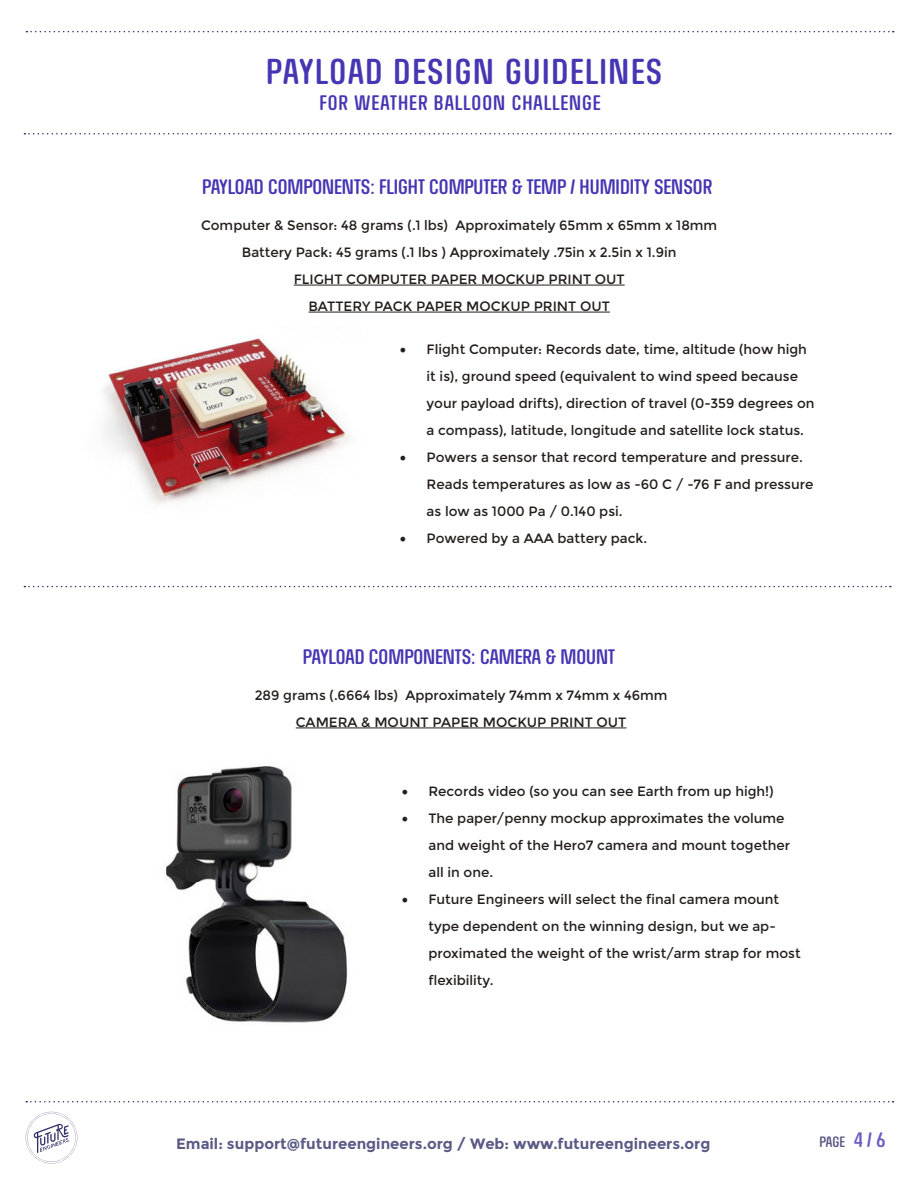
<style>
.page{position:relative;width:918px;height:1188px;background:#fff}
.page>*{position:absolute;margin:0;border:0;box-sizing:border-box;transform-origin:0 0}
.t1{font:36px "RICHARDMILLERROUNDED";letter-spacing:.05em;color:#4536b3}
.t2{font:21px "RICHARDMILLERROUNDED";color:#4536b3}
.t3{font:21px "RICHARDMILLERROUNDED";letter-spacing:.05em;color:#4536b3}
.t4{font:700 15px "Montserrat";color:#5a5a85}
.t5{font:15px "RICHARDMILLERROUNDED";color:#5a5a85}
.t6{font:13.5px/27px "Montserrat";color:#241e1b}
.s1{font-family:"Minion Pro";font-size:18px;color:#231f20}
.s2{font-size:21px;color:#6a5ec2}
</style>
<div class="page">
<svg style="left:26px;top:1101px;width:867px;height:1px"></svg>
<svg style="left:26px;top:1112px;width:51px;height:51px"></svg>
<svg style="left:26px;top:31px;width:868px;height:1px"></svg>
<svg style="left:24px;top:133px;width:867px;height:2px"></svg>
<hr style="left:294px;top:285px;width:331px;height:1px;background:#241e1b">
<hr style="left:309px;top:312px;width:301px;height:1px;background:#241e1b">
<img style="left:103px;top:338px;width:247px;height:167px">
<svg style="left:24px;top:586px;width:867px;height:1px"></svg>
<hr style="left:296px;top:728px;width:330px;height:1px;background:#241e1b">
<img style="left:164px;top:766px;width:184px;height:257px">
<p class="t1" style="left:266px;top:53px;width:398px">PAYLOAD DESIGN GUIDELINES</p>
<p class="t3" style="left:319px;top:91px;width:283px">FOR WEATHER BALLOON CHALLENGE</p>
<p class="t2" style="left:202px;top:176px;width:512px">PAYLOAD COMPONENTS: FLIGHT COMPUTER &amp; TEMP / HUMIDITY SENSOR</p>
<p class="t6" style="left:201px;top:212px;width:518px">Computer &amp; Sensor: 48 grams (.1 lbs) Approximately 65mm x 65mm x 18mm</p>
<p class="t6" style="left:242px;top:239px;width:436px">Battery Pack: 45 grams (.1 lbs ) Approximately .75in x 2.5in x 1.9in</p>
<p class="t6" style="left:294px;top:266px;width:332px">FLIGHT COMPUTER PAPER MOCKUP PRINT OUT</p>
<p class="t6" style="left:309px;top:293px;width:303px">BATTERY PACK PAPER MOCKUP PRINT OUT</p>
<p class="t6" style="left:427px;top:335px;width:389px;text-indent:-27px"><span class="s1">•</span> Flight Computer: Records date, time, altitude (how high it is), ground speed (equivalent to wind speed because your payload drifts), direction of travel (0-359 degrees on a compass), latitude, longitude and satellite lock status.</p>
<p class="t6" style="left:427px;top:443px;width:388px;text-indent:-27px"><span class="s1">•</span> Powers a sensor that record temperature and pressure.<br>Reads temperatures as low as -60 C / -76 F and pressure as low as 1000 Pa / 0.140 psi.</p>
<p class="t6" style="left:400px;top:524px;width:249px"><span class="s1">•</span> Powered by a AAA battery pack.</p>
<p class="t2" style="left:303px;top:646px;width:314px">PAYLOAD COMPONENTS: CAMERA &amp; MOUNT</p>
<p class="t6" style="left:255px;top:682px;width:414px">289 grams (.6664 lbs) Approximately 74mm x 74mm x 46mm</p>
<p class="t6" style="left:296px;top:709px;width:332px">CAMERA &amp; MOUNT PAPER MOCKUP PRINT OUT</p>
<p class="t6" style="left:401px;top:778px;width:374px"><span class="s1">•</span> Records video (so you can see Earth from up high!)</p>
<p class="t6" style="left:428px;top:805px;width:363px;text-indent:-27px"><span class="s1">•</span> The paper/penny mockup approximates the volume and weight of the Hero7 camera and mount together all in one.</p>
<p class="t6" style="left:428px;top:886px;width:374px;text-indent:-27px"><span class="s1">•</span> Future Engineers will select the final camera mount type dependent on the winning design, but we ap&shy;proximated the weight of the wrist/arm strap for most flexibility.</p>
<p class="t4" style="left:176px;top:1134px;width:536px">Email: support@futureengineers.org / Web: www.futureengineers.org</p>
<p class="t5" style="left:819px;top:1134px;width:68px">PAGE <span class="s2">4 / 6</span></p>
</div>
